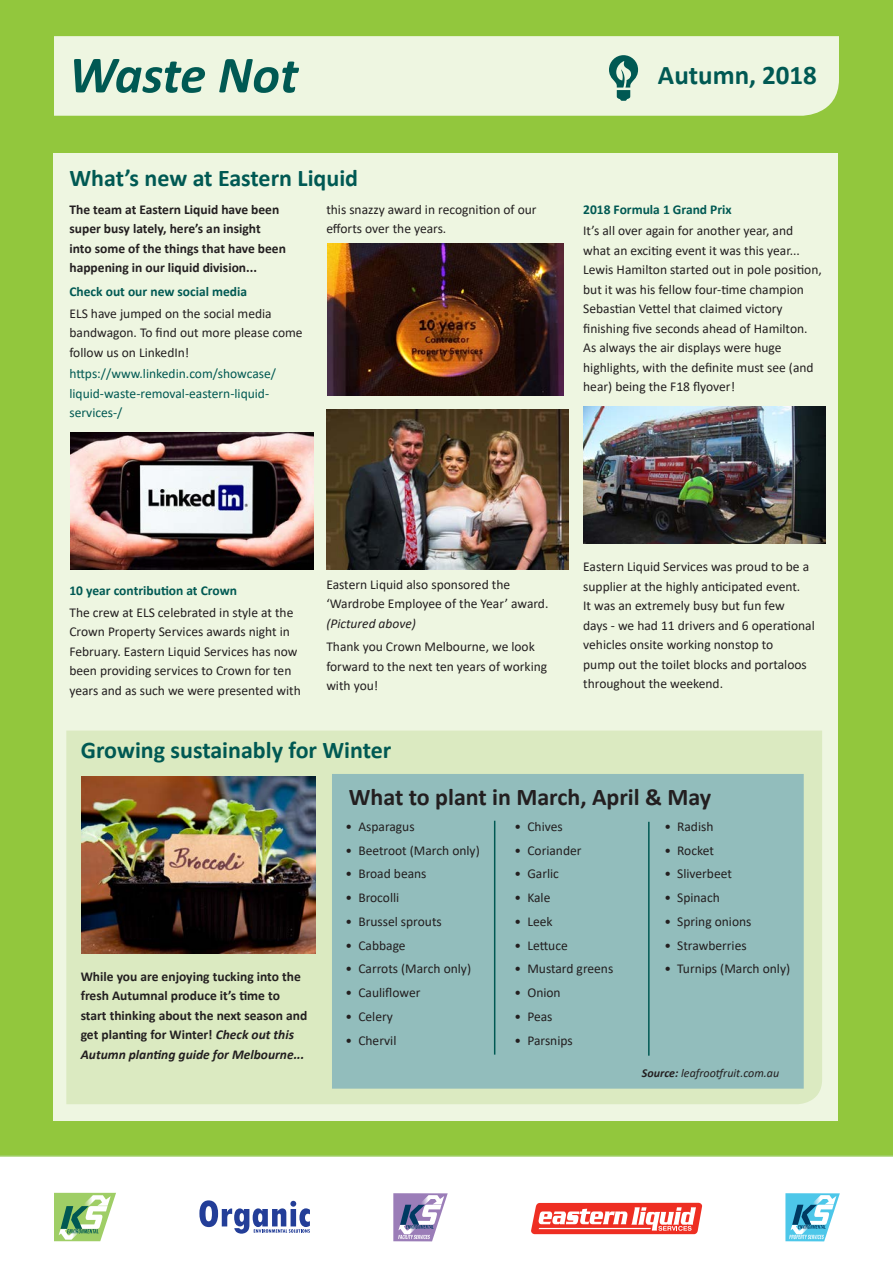
<style>
.page{position:relative;width:893px;height:1263px;background:#fff}
.page>*{position:absolute;margin:0;border:0;box-sizing:border-box;transform-origin:0 0}
.t1{font:italic 700 52.5px "Calibri";letter-spacing:-.005em;color:#005953}
.t2{font:700 27px "Calibri";color:#005953}
.Headings{font:700 24px "Calibri";color:#005953}
.Headings-2{font:700 24px "Calibri";color:#231f20}
.body_text{font:13.5px/19.5px "Calibri";color:#231f20}
.body_text-2{font:700 13.5px/19.5px "Calibri";color:#231f20}
.body_text_green_bold{font:13.5px/19.5px "Calibri";color:#231f20}
.body_text_green_bold-2{font:13.5px/19.5px "Calibri";color:#005953}
.body_text_green_bold-3{font:700 13.5px "Calibri";color:#005953}
.labels_8pt_ITALICS{font:italic 12px "Calibri";color:#231f20}
.s1{font-style:italic}
.s2{font-weight:700}
</style>
<div class="page">
<svg style="left:54px;top:1193px;width:62px;height:48px"></svg>
<svg style="left:785px;top:1193px;width:55px;height:48px"></svg>
<svg style="left:199px;top:1200px;width:111px;height:34px"></svg>
<svg style="left:531px;top:1203px;width:171px;height:31px"></svg>
<svg style="left:393px;top:1193px;width:55px;height:48px"></svg>
<div style="left:0;top:0;width:893px;height:1157px;background:#92c73d"></div>
<div style="left:54px;top:36px;width:785px;height:80px;background:#eef6e1"></div>
<div style="left:53px;top:153px;width:785px;height:967px;background:#eef6e1"></div>
<svg style="left:609px;top:55px;width:29px;height:46px"></svg>
<div style="left:66px;top:730px;width:756px;height:374px;background:#dbeac1"></div>
<img style="left:327px;top:244px;width:237px;height:152px">
<img style="left:326px;top:409px;width:242px;height:160px">
<img style="left:71px;top:432px;width:243px;height:138px">
<img style="left:81px;top:776px;width:235px;height:177px">
<div style="left:332px;top:774px;width:472px;height:315px;background:#92bdbc;border:2px solid #92bdbc"></div>
<hr style="left:648px;top:822px;width:2px;height:234px;background:#005953">
<hr style="left:494px;top:821px;width:1px;height:233px;background:#005953">
<img style="left:583px;top:406px;width:242px;height:137px">
<h1 class="t1" style="left:69px;top:38px;width:231px">Waste Not</h1>
<h2 class="t2" style="left:658px;top:56px;width:161px">Autumn, 2018</h2>
<p class="Headings" style="left:69px;top:161px;width:290px">What’s new at Eastern Liquid</p>
<p class="body_text-2" style="left:69px;top:200px;width:218px">The team at Eastern Liquid have been super busy lately, here’s an insight into some of the things that have been happening in our liquid division...</p>
<p class="body_text_green_bold-3" style="left:69px;top:282px;width:179px">Check out our new social media</p>
<p class="body_text_green_bold" style="left:69px;top:303px;width:235px">ELS have jumped on the social media bandwagon. To find out more please come follow us on LinkedIn!</p>
<p class="body_text_green_bold-2" style="left:69px;top:364px;width:208px">https://www.linkedin.com/showcase/ liquid-waste-removal-eastern-liquid&shy;services-/</p>
<p class="body_text" style="left:326px;top:199px;width:212px">this snazzy award in recognition of our efforts over the years.</p>
<p class="body_text_green_bold-3" style="left:583px;top:200px;width:150px">2018 Formula 1 Grand Prix</p>
<p class="body_text" style="left:583px;top:221px;width:240px">It’s all over again for another year, and what an exciting event it was this year...<br>Lewis Hamilton started out in pole position, but it was his fellow four-time champion Sebastian Vettel that claimed victory finishing five seconds ahead of Hamilton.<br>As always the air displays were huge highlights, with the definite must see (and hear) being the F18 flyover!</p>
<p class="body_text_green_bold-3" style="left:69px;top:581px;width:169px">10 year contribution at Crown</p>
<p class="body_text" style="left:69px;top:602px;width:233px">The crew at ELS celebrated in style at the Crown Property Services awards night in February. Eastern Liquid Services has now been providing services to Crown for ten years and as such we were presented with</p>
<p class="body_text" style="left:326px;top:574px;width:224px">Eastern Liquid also sponsored the ‘Wardrobe Employee of the Year’ award. <span class="s1">(Pictured above)</span></p>
<p class="body_text" style="left:326px;top:637px;width:222px">Thank you Crown Melbourne, we look forward to the next ten years of working with you!</p>
<p class="Headings" style="left:81px;top:733px;width:312px">Growing sustainably for Winter</p>
<p class="body_text" style="left:583px;top:557px;width:233px">Eastern Liquid Services was proud to be a supplier at the highly anticipated event.<br>It was an extremely busy but fun few<br>days - we had 11 drivers and 6 operational vehicles onsite working nonstop to<br>pump out the toilet blocks and portaloos throughout the weekend.</p>
<p class="body_text-2" style="left:81px;top:966px;width:228px">While you are enjoying tucking into the fresh Autumnal produce it’s time to start thinking about the next season and get planting for Winter! <span class="s1">Check out this Autumn planting guide for Melbourne...</span></p>
<p class="Headings-2" style="left:349px;top:780px;width:364px">What to plant in March, April &amp; May</p>
<p class="body_text" style="left:346px;top:816px;width:71px">• Asparagus</p>
<p class="body_text" style="left:346px;top:840px;width:136px">• Beetroot (March only)</p>
<p class="body_text" style="left:346px;top:864px;width:82px">• Broad beans</p>
<p class="body_text" style="left:346px;top:887px;width:55px">• Brocolli</p>
<p class="body_text" style="left:346px;top:911px;width:98px">• Brussel sprouts</p>
<p class="body_text" style="left:346px;top:935px;width:62px">• Cabbage</p>
<p class="body_text" style="left:346px;top:959px;width:127px">• Carrots (March only)</p>
<p class="body_text" style="left:346px;top:982px;width:76px">• Cauliflower</p>
<p class="body_text" style="left:346px;top:1006px;width:49px">• Celery</p>
<p class="body_text" style="left:346px;top:1030px;width:52px">• Chervil</p>
<p class="body_text" style="left:515px;top:816px;width:50px">• Chives</p>
<p class="body_text" style="left:515px;top:840px;width:68px">• Coriander</p>
<p class="body_text" style="left:515px;top:864px;width:46px">• Garlic</p>
<p class="body_text" style="left:515px;top:887px;width:37px">• Kale</p>
<p class="body_text" style="left:515px;top:911px;width:40px">• Leek</p>
<p class="body_text" style="left:515px;top:935px;width:55px">• Lettuce</p>
<p class="body_text" style="left:515px;top:959px;width:100px">• Mustard greens</p>
<p class="body_text" style="left:515px;top:982px;width:48px">• Onion</p>
<p class="body_text" style="left:515px;top:1006px;width:39px">• Peas</p>
<p class="body_text" style="left:515px;top:1030px;width:60px">• Parsnips</p>
<p class="body_text" style="left:664px;top:816px;width:51px">• Radish</p>
<p class="body_text" style="left:664px;top:840px;width:51px">• Rocket</p>
<p class="body_text" style="left:664px;top:864px;width:69px">• Sliverbeet</p>
<p class="body_text" style="left:664px;top:887px;width:57px">• Spinach</p>
<p class="body_text" style="left:664px;top:911px;width:89px">• Spring onions</p>
<p class="body_text" style="left:664px;top:935px;width:84px">• Strawberries</p>
<p class="body_text" style="left:664px;top:959px;width:127px">• Turnips (March only)</p>
<p class="labels_8pt_ITALICS" style="left:642px;top:1065px;width:139px"><span class="s2">Source:</span> leafrootfruit.com.au</p>
</div>
